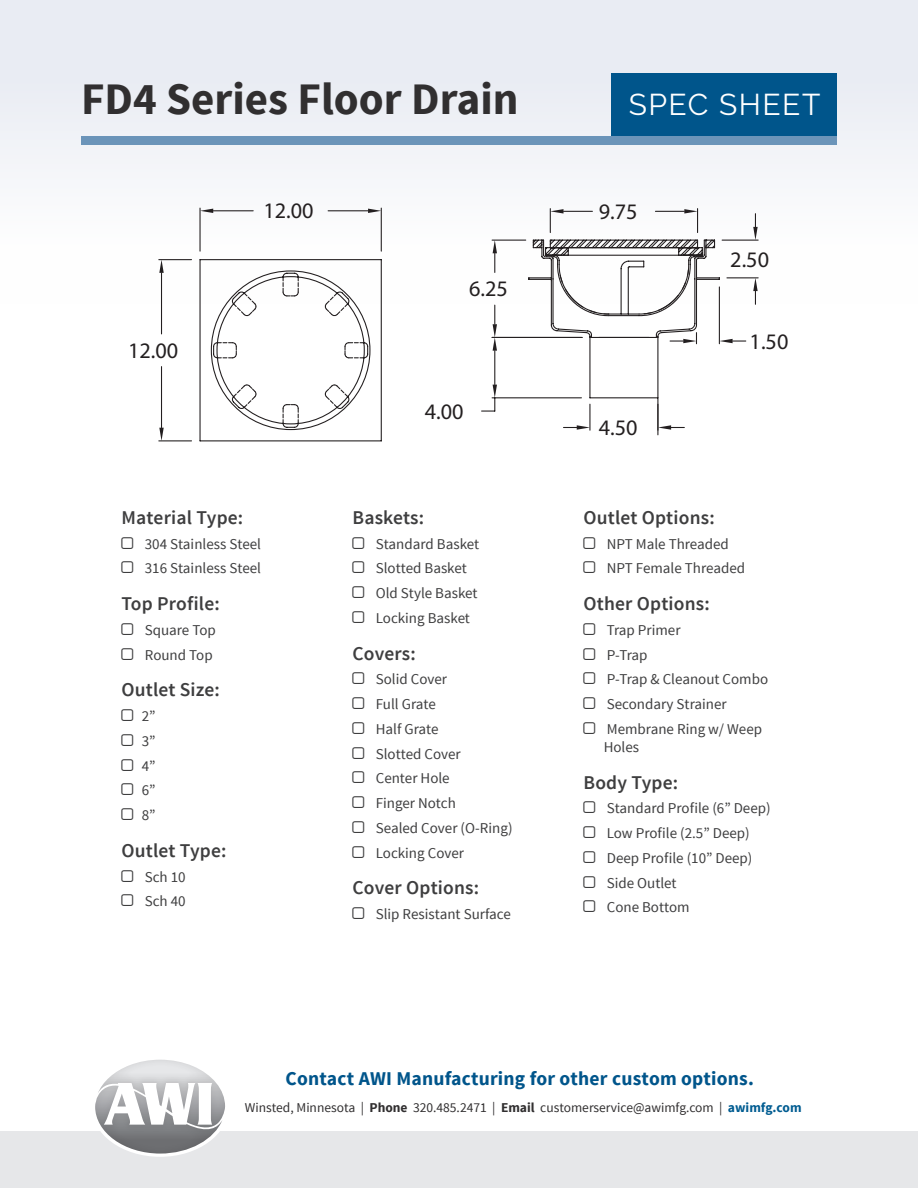
<style>
.page{position:relative;width:918px;height:1188px;background:#fff}
.page>*{position:absolute;margin:0;border:0;box-sizing:border-box;transform-origin:0 0}
.h1{font:700 45px "Source Sans Pro";color:#312f30}
.t1{font:30px "Raleway";letter-spacing:.05em;color:#fff}
.t2{font:22.2px "Myriad Pro";color:#231f20}
.t3{font:600 19.5px "Source Sans Pro";letter-spacing:.01em;color:#3e3e3f}
.t4{font:700 19.5px "Source Sans Pro";letter-spacing:.01em;color:#00558b}
.t5{font:15px/18px "Source Sans Pro";color:#3e3e3f}
.t6{font:13.5px "Source Sans Pro";color:#312f30}
.s1{font-weight:700}
.s2{font-weight:700;color:#005c91}
</style>
<div class="page">
<div style="left:0;top:1131px;width:918px;height:57px;background:#e6e7e9"></div>
<div style="left:91px;top:1056px;width:138px;height:101px;background:#fff;border-radius:50%"></div>
<svg style="left:95px;top:1060px;width:130px;height:94px"></svg>
<div style="left:0;top:0;width:918px;height:304px;background:linear-gradient(to right,#f2f4f8,#f1f3f7)"></div>
<div style="left:611px;top:73px;width:226px;height:63px;background:#00558b"></div>
<div style="left:81px;top:136px;width:756px;height:9px;background:#6b94b9"></div>
<hr style="left:722px;top:240px;width:36px;height:1px;background:#231f20">
<hr style="left:727px;top:277px;width:31px;height:1px;background:#231f20">
<svg style="left:753px;top:214px;width:5px;height:26px"></svg>
<svg style="left:753px;top:278px;width:5px;height:26px"></svg>
<hr style="left:492px;top:240px;width:34px;height:1px;background:#231f20">
<svg style="left:493px;top:240px;width:4px;height:32px"></svg>
<svg style="left:528px;top:204px;width:218px;height:232px"></svg>
<hr style="left:492px;top:337px;width:89px;height:1px;background:#231f20">
<hr style="left:492px;top:397px;width:89px;height:1px;background:#231f20">
<hr style="left:494px;top:351px;width:1px;height:34px;background:#231f20">
<svg style="left:493px;top:305px;width:4px;height:46px"></svg>
<svg style="left:482px;top:385px;width:15px;height:27px"></svg>
<hr style="left:159px;top:259px;width:33px;height:1px;background:#231f20">
<hr style="left:159px;top:440px;width:33px;height:1px;background:#231f20">
<hr style="left:161px;top:273px;width:1px;height:61px;background:#231f20">
<hr style="left:161px;top:367px;width:1px;height:61px;background:#231f20">
<svg style="left:159px;top:260px;width:5px;height:13px"></svg>
<svg style="left:159px;top:428px;width:5px;height:13px"></svg>
<hr style="left:199px;top:208px;width:2px;height:43px;background:#231f20">
<hr style="left:381px;top:208px;width:1px;height:43px;background:#231f20">
<hr style="left:213px;top:210px;width:40px;height:1px;background:#231f20">
<hr style="left:328px;top:210px;width:40px;height:1px;background:#231f20">
<svg style="left:200px;top:209px;width:13px;height:4px"></svg>
<svg style="left:368px;top:209px;width:13px;height:4px"></svg>
<svg style="left:199px;top:259px;width:183px;height:182px"></svg>
<p class="h1" style="left:81px;top:71px;width:439px">FD4 Series Floor Drain</p>
<h2 class="t1" style="left:629px;top:87px;width:193px">SPEC SHEET</h2>
<p class="t2" style="left:128px;top:337px;width:52px">12.00</p>
<p class="t2" style="left:263px;top:197px;width:52px">12.00</p>
<p class="t3" style="left:122px;top:505px;width:123px">Material Type:</p>
<p class="t5" style="left:145px;top:535px;width:118px">304 Stainless Steel</p>
<p class="t5" style="left:145px;top:560px;width:118px">316 Stainless Steel</p>
<p class="t3" style="left:122px;top:591px;width:100px">Top Profile:</p>
<p class="t5" style="left:145px;top:621px;width:73px">Square Top</p>
<p class="t5" style="left:145px;top:646px;width:69px">Round Top</p>
<p class="t3" style="left:122px;top:678px;width:100px">Outlet Size:</p>
<p class="t5" style="left:142px;top:707px;width:15px">2”</p>
<p class="t5" style="left:142px;top:732px;width:15px">3”</p>
<p class="t5" style="left:142px;top:757px;width:15px">4”</p>
<p class="t5" style="left:142px;top:782px;width:15px">6”</p>
<p class="t5" style="left:142px;top:806px;width:15px">8”</p>
<p class="t3" style="left:122px;top:838px;width:107px">Outlet Type:</p>
<p class="t5" style="left:145px;top:868px;width:42px">Sch 10</p>
<p class="t5" style="left:145px;top:893px;width:42px">Sch 40</p>
<p class="t2" style="left:469px;top:275px;width:40px">6.25</p>
<p class="t2" style="left:425px;top:397px;width:40px">4.00</p>
<p class="t3" style="left:352px;top:505px;width:73px">Baskets:</p>
<p class="t5" style="left:376px;top:535px;width:105px">Standard Basket</p>
<p class="t5" style="left:376px;top:560px;width:92px">Slotted Basket</p>
<p class="t5" style="left:376px;top:584px;width:103px">Old Style Basket</p>
<p class="t5" style="left:376px;top:609px;width:96px">Locking Basket</p>
<p class="t3" style="left:352px;top:641px;width:65px">Covers:</p>
<p class="t5" style="left:376px;top:671px;width:73px">Solid Cover</p>
<p class="t5" style="left:376px;top:695px;width:62px">Full Grate</p>
<p class="t5" style="left:376px;top:720px;width:64px">Half Grate</p>
<p class="t5" style="left:376px;top:745px;width:86px">Slotted Cover</p>
<p class="t5" style="left:376px;top:770px;width:75px">Center Hole</p>
<p class="t5" style="left:376px;top:794px;width:82px">Finger Notch</p>
<p class="t5" style="left:376px;top:819px;width:138px">Sealed Cover (O-Ring)</p>
<p class="t5" style="left:376px;top:844px;width:90px">Locking Cover</p>
<p class="t3" style="left:352px;top:876px;width:128px">Cover Options:</p>
<p class="t5" style="left:376px;top:905px;width:137px">Slip Resistant Surface</p>
<p class="t2" style="left:599px;top:198px;width:40px">9.75</p>
<p class="t2" style="left:599px;top:414px;width:40px">4.50</p>
<p class="t2" style="left:730px;top:245px;width:40px">2.50</p>
<p class="t2" style="left:750px;top:327px;width:40px">1.50</p>
<p class="t3" style="left:584px;top:505px;width:133px">Outlet Options:</p>
<p class="t5" style="left:607px;top:535px;width:124px">NPT Male Threaded</p>
<p class="t5" style="left:607px;top:560px;width:140px">NPT Female Threaded</p>
<p class="t3" style="left:584px;top:591px;width:128px">Other Options:</p>
<p class="t5" style="left:607px;top:621px;width:75px">Trap Primer</p>
<p class="t5" style="left:607px;top:646px;width:42px">P-Trap</p>
<p class="t5" style="left:607px;top:671px;width:163px">P-Trap &amp; Cleanout Combo</p>
<p class="t5" style="left:607px;top:695px;width:121px">Secondary Strainer</p>
<p class="t5" style="left:604px;top:720px;width:160px">Membrane Ring w/ Weep<br>Holes</p>
<p class="t3" style="left:584px;top:770px;width:96px">Body Type:</p>
<p class="t5" style="left:607px;top:800px;width:165px">Standard Profile (6” Deep)</p>
<p class="t5" style="left:607px;top:824px;width:145px">Low Profile (2.5” Deep)</p>
<p class="t5" style="left:607px;top:849px;width:147px">Deep Profile (10” Deep)</p>
<p class="t5" style="left:607px;top:874px;width:71px">Side Outlet</p>
<p class="t5" style="left:607px;top:899px;width:84px">Cone Bottom</p>
<h3 class="t4" style="left:286px;top:1066px;width:470px">Contact AWI Manufacturing for other custom options.</h3>
<p class="t6" style="left:245px;top:1099px;width:558px">Winsted, Minnesota | <span class="s1">Phone</span> 320.485.2471 | <span class="s1">Email</span> customerservice@awimfg.com | <span class="s2">awimfg.com</span></p>
</div>
